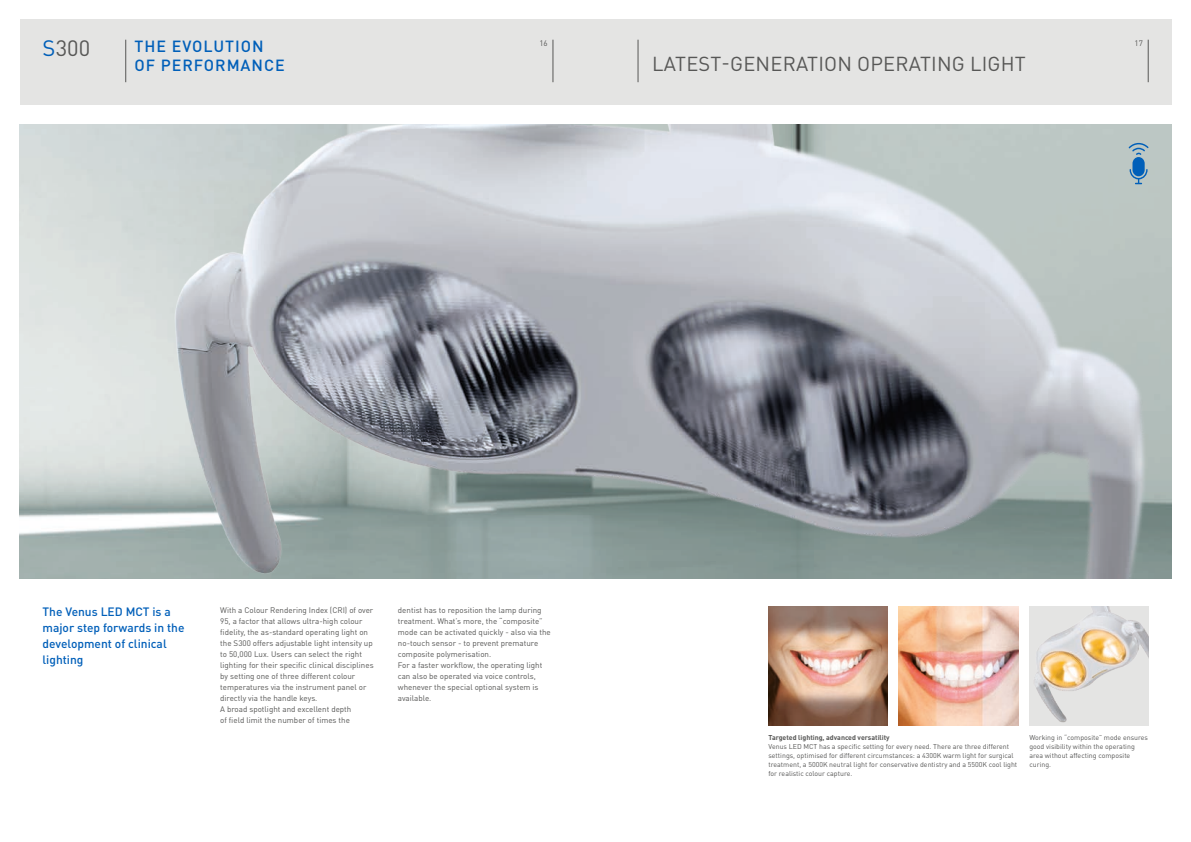
<style>
.page{position:relative;width:1191px;height:842px;background:#fff}
.page>*{position:absolute;margin:0;border:0;box-sizing:border-box;transform-origin:0 0}
.t1{font:22px "DIN Pro";color:#575756}
.t2{font:20px "DIN Pro";letter-spacing:.01em;color:#575756}
.t3{font:500 16px/19.2px "DIN Pro";letter-spacing:.06em;color:#005fb9}
.t4{font:500 12px/16px "DIN Pro";color:#005fb9}
.t5{font:8px/11px "DIN Pro";color:#575756}
.t6{font:7px/9px "DIN Pro";color:#575756}
.t7{font:700 7px "DIN Pro";color:#575756}
.s1{color:#005fb9}
</style>
<div class="page">
<div style="left:20px;top:20px;width:1151px;height:85px;background:#e4e4e3"></div>
<hr style="left:125px;top:40px;width:1px;height:42px;background:#575756">
<hr style="left:553px;top:40px;width:1px;height:42px;background:#575756">
<hr style="left:1148px;top:40px;width:1px;height:42px;background:#575756">
<hr style="left:638px;top:40px;width:1px;height:42px;background:#575756">
<img style="left:139px;top:125px;width:1019px;height:453px">
<img style="left:768px;top:607px;width:119px;height:119px">
<img style="left:899px;top:607px;width:119px;height:119px">
<img style="left:1029px;top:607px;width:119px;height:119px">
<svg style="left:1128px;top:143px;width:20px;height:41px"></svg>
<h1 class="t1" style="left:43px;top:33px;width:49px"><span class="s1">S</span>300</h1>
<p class="t5" style="left:539px;top:37px;width:10px">16</p>
<p class="t5" style="left:1134px;top:37px;width:10px">17</p>
<h3 class="t3" style="left:135px;top:36px;width:152px">THE EVOLUTION<br>OF PERFORMANCE</h3>
<h2 class="t2" style="left:652px;top:50px;width:375px">LATEST-GENERATION OPERATING LIGHT</h2>
<h3 class="t4" style="left:43px;top:603px;width:143px">The Venus LED MCT is a major step forwards in the development of clinical lighting</h3>
<p class="t5" style="left:220px;top:604px;width:155px">With a Colour Rendering Index (CRI) of over 95, a factor that allows ultra-high colour fidelity, the as-standard operating light on the S300 offers adjustable light intensity up to 50,000 Lux. Users can select the right lighting for their specific clinical disciplines by setting one of three different colour temperatures via the instrument panel or directly via the handle keys.<br>A broad spotlight and excellent depth<br>of field limit the number of times the</p>
<p class="t5" style="left:398px;top:604px;width:154px">dentist has to reposition the lamp during treatment. What’s more, the “composite” mode can be activated quickly - also via the no-touch sensor - to prevent premature composite polymerisation.<br>For a faster workflow, the operating light can also be operated via voice controls, whenever the special optional system is available.</p>
<p class="t7" style="left:768px;top:732px;width:123px">Targeted lighting, advanced versatility</p>
<p class="t6" style="left:768px;top:741px;width:250px">Venus LED MCT has a specific setting for every need. There are three different settings, optimised for different circumstances: a 4300K warm light for surgical treatment, a 5000K neutral light for conservative dentistry and a 5500K cool light for realistic colour capture.</p>
<p class="t6" style="left:1029px;top:732px;width:120px">Working in “composite” mode ensures good visibility within the operating area without affecting composite curing.</p>
</div>
